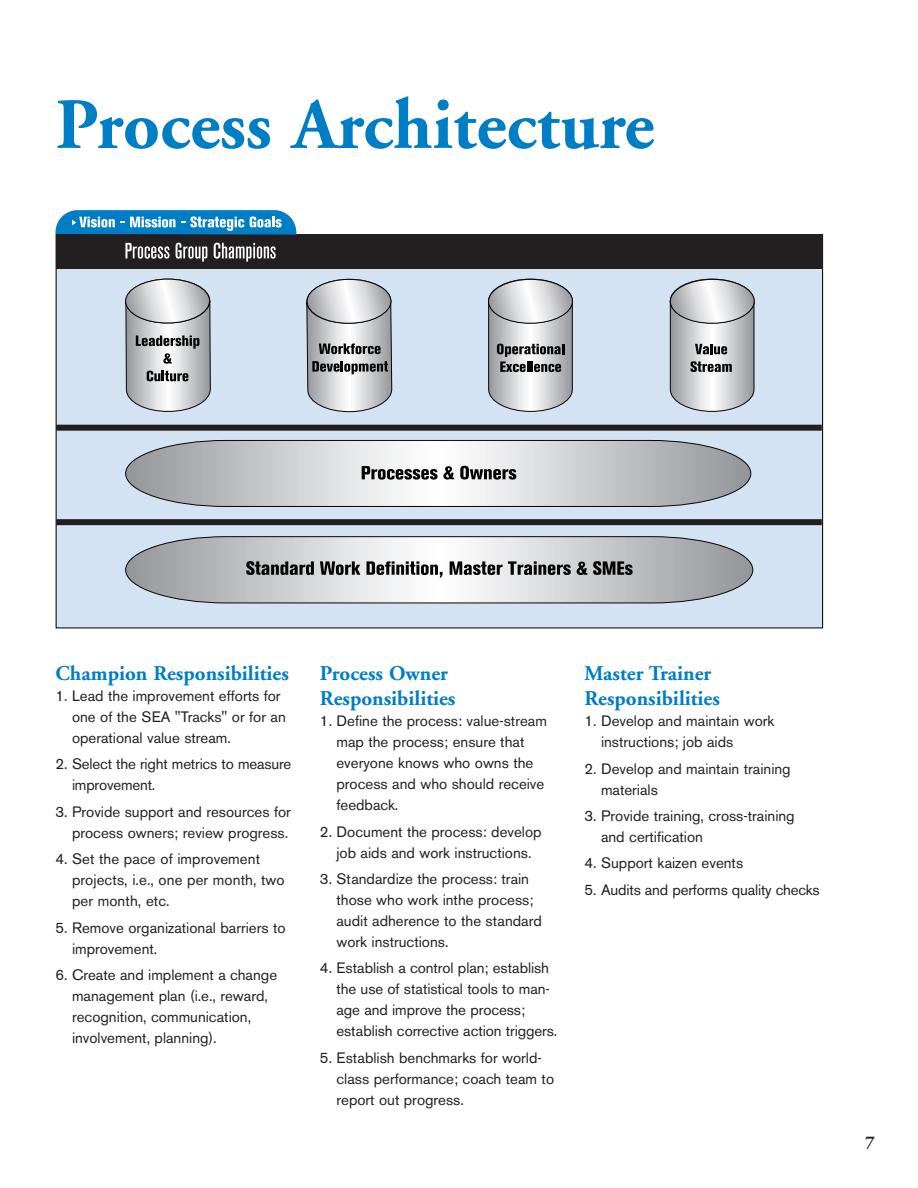
<style>
.page{position:relative;width:918px;height:1188px;background:#fff}
.page>*{position:absolute;margin:0;border:0;box-sizing:border-box;transform-origin:0 0}
.t1{font:700 72px "Adobe Garamond";color:#007ec5}
.t2{font:700 21px/25.2px "Adobe Garamond";color:#007ec5}
.t3{font:700 18px "Adobe Garamond";color:#231f20}
.t4{font:15px/21px "Akzidenz Grotesk BE";color:#231f20}
</style>
<div class="page">
<div style="left:56px;top:235px;width:767px;height:393px;background:#d4e3f4"></div>
<div style="left:56px;top:235px;width:767px;height:34px;background:#231f20"></div>
<svg style="left:125px;top:440px;width:626px;height:67px;background:#c3c5c8"></svg>
<svg style="left:125px;top:536px;width:628px;height:67px;background:#bcbec0"></svg>
<svg style="left:125px;top:243px;width:45px;height:16px"></svg>
<svg style="left:176px;top:243px;width:31px;height:19px"></svg>
<svg style="left:214px;top:243px;width:62px;height:19px"></svg>
<svg style="left:125px;top:279px;width:86px;height:133px;background:#b9bcbe"></svg>
<svg style="left:306px;top:279px;width:86px;height:133px;background:#b9bbbe"></svg>
<svg style="left:488px;top:279px;width:85px;height:133px;background:#b8babc"></svg>
<svg style="left:670px;top:279px;width:85px;height:133px;background:#bdbfc2"></svg>
<div style="left:56px;top:425px;width:766px;height:6px;background:#231f20"></div>
<div style="left:56px;top:519px;width:766px;height:6px;background:#231f20"></div>
<svg style="left:56px;top:210px;width:240px;height:25px;background:#3796cc"></svg>
<h1 class="t1" style="left:55px;top:96px;width:600px">Process Architecture</h1>
<h2 class="t2" style="left:55px;top:663px;width:235px">Champion Responsibilities</h2>
<p class="t4" style="left:72px;top:687px;width:215px;text-indent:-17px">1. Lead the improvement efforts for one of the SEA "Tracks" or for an operational value stream.</p>
<p class="t4" style="left:72px;top:755px;width:221px;text-indent:-17px">2. Select the right metrics to measure improvement.</p>
<p class="t4" style="left:55px;top:803px;width:237px;text-align:right">3. Provide support and resources for process owners; review progress.</p>
<p class="t4" style="left:72px;top:850px;width:214px;text-indent:-17px">4. Set the pace of improvement projects, i.e., one per month, two per month, etc.</p>
<p class="t4" style="left:72px;top:918px;width:215px;text-indent:-17px">5. Remove organizational barriers to improvement.</p>
<p class="t4" style="left:72px;top:966px;width:207px;text-indent:-17px">6. Create and implement a change management plan (i.e., reward, recognition, communication, involvement, planning).</p>
<h2 class="t2" style="left:320px;top:663px;width:137px">Process Owner<br>Responsibilities</h2>
<p class="t4" style="left:336px;top:712px;width:212px;text-indent:-16px">1. Define the process: value-stream map the process; ensure that everyone knows who owns the process and who should receive feedback.</p>
<p class="t4" style="left:320px;top:822px;width:223px;text-align:center">2. Document the process: develop job aids and work instructions.</p>
<p class="t4" style="left:336px;top:870px;width:207px;text-indent:-16px">3. Standardize the process: train those who work inthe process; audit adherence to the standard work instructions.</p>
<p class="t4" style="left:336px;top:959px;width:222px;text-indent:-16px">4. Establish a control plan; establish the use of statistical tools to man&shy;age and improve the process; establish corrective action triggers.</p>
<p class="t4" style="left:336px;top:1049px;width:219px;text-indent:-16px">5. Establish benchmarks for world&shy;class performance; coach team to report out progress.</p>
<h2 class="t2" style="left:584px;top:663px;width:137px">Master Trainer<br>Responsibilities</h2>
<p class="t4" style="left:601px;top:712px;width:175px;text-indent:-16px">1. Develop and maintain work instructions; job aids</p>
<p class="t4" style="left:601px;top:759px;width:191px;text-indent:-16px">2. Develop and maintain training materials</p>
<p class="t4" style="left:601px;top:807px;width:195px;text-indent:-16px">3. Provide training, cross-training and certification</p>
<p class="t4" style="left:584px;top:854px;width:160px">4. Support kaizen events</p>
<p class="t4" style="left:584px;top:881px;width:237px">5. Audits and performs quality checks</p>
<p class="t3" style="left:866px;top:1135px;width:11px">7</p>
</div>
